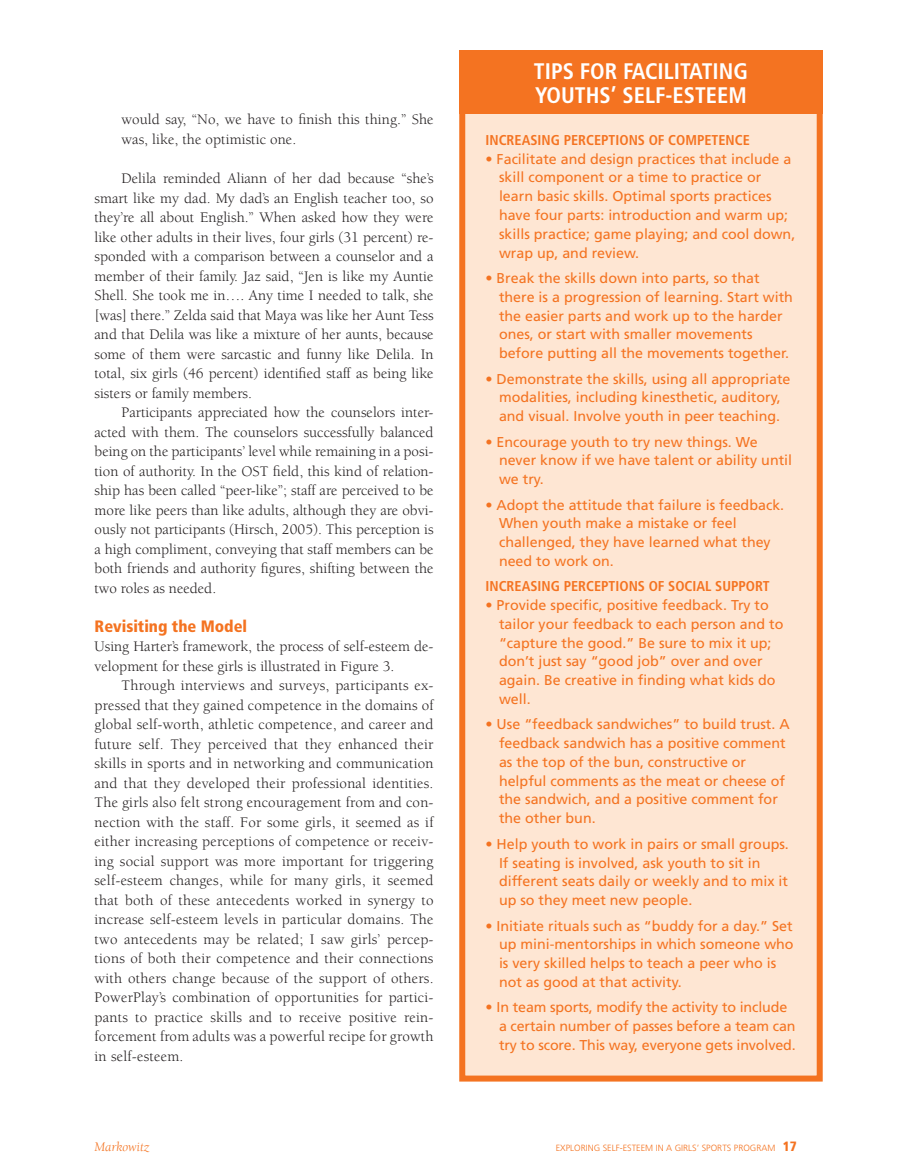
<style>
.page{position:relative;width:905px;height:1175px;background:#fff}
.page>*{position:absolute;margin:0;border:0;box-sizing:border-box;transform-origin:0 0}
.table_heading{font:700 condensed 22.5px/24px "Frutiger";color:#fff}
.subhead_A{font:900 condensed 16.5px "Frutiger";color:#f47321}
.body_text_with_inden{font:15px/19.5px "Berkeley";color:#231f20;text-align:justify}
.body_text_no_indent{font:15px/19.5px "Berkeley";color:#231f20}
.quote_in_text{font:15px/19.5px "Berkeley";letter-spacing:.005em;color:#231f20}
.body_text_with_inden-2{font:14.25px/18.8px "Frutiger";color:#f47321}
.table_heading-2{font:700 condensed 14.25px "Frutiger";color:#f47321}
.t1{font:italic 13.5px "Berkeley";color:#f47321}
.t2{font:300 9px "Frutiger";color:#f47321}
.s1{font-weight:900;font-stretch:condensed;font-size:13.5px}
</style>
<div class="page">
<div style="left:462px;top:104px;width:357px;height:974px;background:#fee6d3"></div>
<div style="left:459px;top:101px;width:363px;height:980px;border:6px solid #f47321"></div>
<div style="left:459px;top:50px;width:363px;height:64px;background:#f47321"></div>
<p class="quote_in_text" style="left:122px;top:110px;width:313px">would say, “No, we have to finish this thing.” She was, like, the optimistic one.</p>
<p class="body_text_with_inden" style="left:94px;top:169px;width:340px;text-indent:27px">Delila reminded Aliann of her dad because “she’s smart like my dad. My dad’s an English teacher too, so they’re all about English.” When asked how they were like other adults in their lives, four girls (31 percent) re&shy;sponded with a comparison between a counselor and a member of their family. Jaz said, “Jen is like my Auntie Shell. She took me in…. Any time I needed to talk, she [was] there.” Zelda said that Maya was like her Aunt Tess and that Delila was like a mixture of her aunts, because some of them were sarcastic and funny like Delila. In total, six girls (46 percent) identified staff as being like sisters or family members.</p>
<p class="body_text_with_inden" style="left:94px;top:403px;width:340px;text-indent:27px">Participants appreciated how the counselors inter&shy;acted with them. The counselors successfully balanced being on the participants’ level while remaining in a posi&shy;tion of authority. In the OST field, this kind of relation&shy;ship has been called “peer-like”; staff are perceived to be more like peers than like adults, although they are obvi&shy;ously not participants (Hirsch, 2005). This perception is a high compliment, conveying that staff members can be both friends and authority figures, shifting between the two roles as needed.</p>
<p class="subhead_A" style="left:94px;top:616px;width:154px">Revisiting the Model</p>
<p class="body_text_no_indent" style="left:94px;top:637px;width:340px">Using Harter’s framework, the process of self-esteem de&shy;velopment for these girls is illustrated in Figure 3.</p>
<p class="body_text_with_inden" style="left:94px;top:676px;width:340px;text-indent:27px">Through interviews and surveys, participants ex&shy;pressed that they gained competence in the domains of global self-worth, athletic competence, and career and future self. They perceived that they enhanced their skills in sports and in networking and communication and that they developed their professional identities.<br>The girls also felt strong encouragement from and con&shy;nection with the staff. For some girls, it seemed as if either increasing perceptions of competence or receiv&shy;ing social support was more important for triggering self-esteem changes, while for many girls, it seemed that both of these antecedents worked in synergy to increase self-esteem levels in particular domains. The two antecedents may be related; I saw girls’ percep&shy;tions of both their competence and their connections with others change because of the support of others.<br>PowerPlay’s combination of opportunities for partici&shy;pants to practice skills and to receive positive rein&shy;forcement from adults was a powerful recipe for growth in self-esteem.</p>
<p class="table_heading" style="left:534px;top:59px;width:216px">TIPS FOR FACILITATING<br>YOUTHS’ SELF-ESTEEM</p>
<p class="table_heading-2" style="left:485px;top:132px;width:266px">INCREASING PERCEPTIONS OF COMPETENCE</p>
<p class="body_text_with_inden-2" style="left:499px;top:149px;width:298px;text-indent:-14px">• Facilitate and design practices that include a skill component or a time to practice or learn basic skills. Optimal sports practices have four parts: introduction and warm up; skills practice; game playing; and cool down, wrap up, and review.</p>
<p class="body_text_with_inden-2" style="left:499px;top:268px;width:295px;text-indent:-14px">• Break the skills down into parts, so that there is a progression of learning. Start with the easier parts and work up to the harder ones, or start with smaller movements before putting all the movements together.</p>
<p class="body_text_with_inden-2" style="left:485px;top:369px;width:306px;text-align:center">• Demonstrate the skills, using all appropriate modalities, including kinesthetic, auditory, and visual. Involve youth in peer teaching.</p>
<p class="body_text_with_inden-2" style="left:499px;top:432px;width:295px;text-indent:-14px">• Encourage youth to try new things. We never know if we have talent or ability until we try.</p>
<p class="body_text_with_inden-2" style="left:499px;top:495px;width:287px;text-indent:-14px">• Adopt the attitude that failure is feedback.<br>When youth make a mistake or feel challenged, they have learned what they need to work on.</p>
<p class="table_heading-2" style="left:485px;top:578px;width:285px">INCREASING PERCEPTIONS OF SOCIAL SUPPORT</p>
<p class="body_text_with_inden-2" style="left:499px;top:595px;width:286px;text-indent:-14px">• Provide specific, positive feedback. Try to tailor your feedback to each person and to “capture the good.” Be sure to mix it up; don’t just say “good job” over and over again. Be creative in finding what kids do well.</p>
<p class="body_text_with_inden-2" style="left:499px;top:715px;width:292px;text-indent:-14px">• Use “feedback sandwiches” to build trust. A feedback sandwich has a positive comment as the top of the bun, constructive or helpful comments as the meat or cheese of the sandwich, and a positive comment for the other bun.</p>
<p class="body_text_with_inden-2" style="left:499px;top:834px;width:291px;text-indent:-14px">• Help youth to work in pairs or small groups.<br>If seating is involved, ask youth to sit in different seats daily or weekly and to mix it up so they meet new people.</p>
<p class="body_text_with_inden-2" style="left:499px;top:916px;width:296px;text-indent:-14px">• Initiate rituals such as “buddy for a day.” Set up mini-mentorships in which someone who is very skilled helps to teach a peer who is not as good at that activity.</p>
<p class="body_text_with_inden-2" style="left:499px;top:997px;width:298px;text-indent:-14px">• In team sports, modify the activity to include a certain number of passes before a team can try to score. This way, everyone gets involved.</p>
<p class="t1" style="left:94px;top:1139px;width:56px">Markowitz</p>
<p class="t2" style="left:555px;top:1142px;width:243px">EXPLORING SELF-ESTEEM IN A GIRLS’ SPORTS PROGRAM <span class="s1">17</span></p>
</div>
